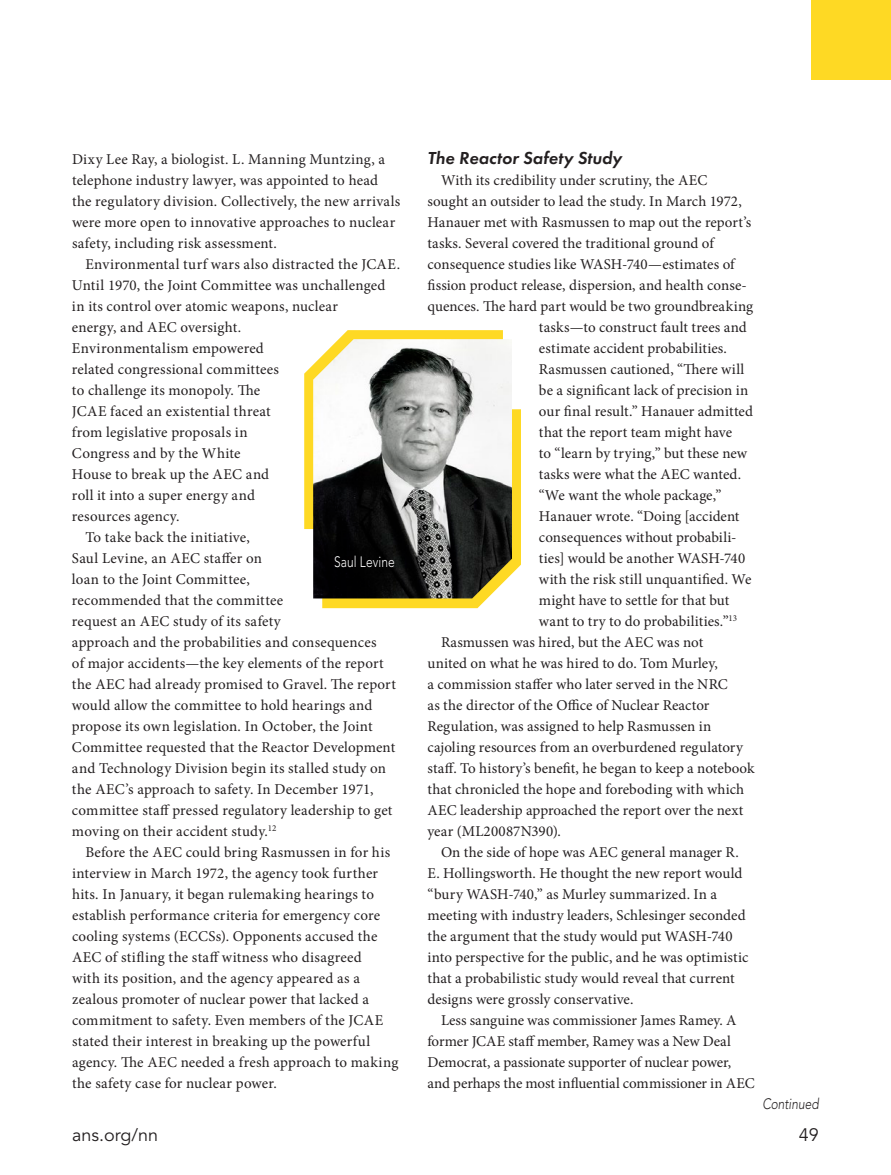
<style>
.page{position:relative;width:891px;height:1175px;background:#fff}
.page>*{position:absolute;margin:0;border:0;box-sizing:border-box;transform-origin:0 0}
.t1{font:italic 600 18px "Futura PT";letter-spacing:.005em;color:#231f20}
.t2{font:18px "Avenir LT Pro";color:#231f20}
.t3{font:15px/21px "Minion Pro";letter-spacing:.01em;color:#231f20}
.t4{font:15px "Minion Pro";letter-spacing:-.01em;color:#231f20}
.t5{font:300 15px "Avenir LT Pro";letter-spacing:.005em;color:#fff;scale:.8 1}
.t6{font:italic 300 15px "Avenir LT Pro";letter-spacing:.005em;color:#231f20;scale:.8 1}
</style>
<div class="page">
<div style="left:811px;top:0;width:80px;height:80px;background:#fed924"></div>
<svg style="left:304px;top:330px;width:217px;height:278px"></svg>
<img style="left:313px;top:339px;width:199px;height:259px">
<p class="t3" style="left:72px;top:148px;width:330px">Dixy Lee Ray, a biologist. L. Manning Muntzing, a telephone industry lawyer, was appointed to head the regulatory division. Collectively, the new arrivals were more open to innovative approaches to nuclear safety, including risk assessment.</p>
<p class="t3" style="left:85px;top:253px;width:316px">Environmental turf wars also distracted the JCAE.</p>
<p class="t3" style="left:72px;top:274px;width:315px">Until 1970, the Joint Committee was unchallenged</p>
<p class="t3" style="left:72px;top:295px;width:268px">in its control over atomic weapons, nuclear</p>
<p class="t3" style="left:72px;top:316px;width:171px">energy, and AEC oversight.</p>
<p class="t3" style="left:72px;top:337px;width:193px">Environmentalism empowered</p>
<p class="t3" style="left:72px;top:358px;width:209px">related congressional committees</p>
<p class="t3" style="left:72px;top:379px;width:190px">to challenge its monopoly. The</p>
<p class="t3" style="left:72px;top:400px;width:200px">JCAE faced an existential threat</p>
<p class="t3" style="left:72px;top:421px;width:177px">from legislative proposals in</p>
<p class="t3" style="left:72px;top:442px;width:170px">Congress and by the White</p>
<p class="t3" style="left:72px;top:463px;width:199px">House to break up the AEC and</p>
<p class="t3" style="left:72px;top:484px;width:184px">roll it into a super energy and</p>
<p class="t3" style="left:72px;top:505px;width:109px">resources agency.</p>
<p class="t3" style="left:85px;top:526px;width:166px">To take back the initiative,</p>
<p class="t3" style="left:72px;top:547px;width:191px">Saul Levine, an AEC staffer on</p>
<p class="t3" style="left:72px;top:568px;width:179px">loan to the Joint Committee,</p>
<p class="t3" style="left:72px;top:589px;width:213px">recommended that the committee</p>
<p class="t3" style="left:72px;top:610px;width:210px">request an AEC study of its safety</p>
<p class="t3" style="left:72px;top:631px;width:306px">approach and the probabilities and consequences</p>
<p class="t3" style="left:72px;top:652px;width:313px">of major accidents—the key elements of the report</p>
<p class="t3" style="left:72px;top:673px;width:326px">the AEC had already promised to Gravel. The report</p>
<p class="t3" style="left:72px;top:694px;width:302px">would allow the committee to hold hearings and</p>
<p class="t3" style="left:72px;top:715px;width:302px">propose its own legislation. In October, the Joint</p>
<p class="t3" style="left:72px;top:736px;width:325px">Committee requested that the Reactor Development</p>
<p class="t3" style="left:72px;top:757px;width:316px">and Technology Division begin its stalled study on</p>
<p class="t3" style="left:72px;top:778px;width:303px">the AEC’s approach to safety. In December 1971,</p>
<p class="t3" style="left:72px;top:799px;width:322px">committee staff pressed regulatory leadership to get</p>
<p class="t3" style="left:72px;top:820px;width:206px">moving on their accident study.<sup>12</sup></p>
<p class="t3" style="left:86px;top:841px;width:306px">Before the AEC could bring Rasmussen in for his</p>
<p class="t3" style="left:72px;top:862px;width:308px">interview in March 1972, the agency took further</p>
<p class="t3" style="left:72px;top:883px;width:303px">hits. In January, it began rulemaking hearings to</p>
<p class="t3" style="left:72px;top:904px;width:310px">establish performance criteria for emergency core</p>
<p class="t3" style="left:72px;top:925px;width:307px">cooling systems (ECCSs). Opponents accused the</p>
<p class="t3" style="left:72px;top:946px;width:291px">AEC of stifling the staff witness who disagreed</p>
<p class="t3" style="left:72px;top:967px;width:289px">with its position, and the agency appeared as a</p>
<p class="t3" style="left:72px;top:988px;width:299px">zealous promoter of nuclear power that lacked a</p>
<p class="t3" style="left:72px;top:1009px;width:313px">commitment to safety. Even members of the JCAE</p>
<p class="t3" style="left:72px;top:1030px;width:300px">stated their interest in breaking up the powerful</p>
<p class="t3" style="left:72px;top:1051px;width:328px">agency. The AEC needed a fresh approach to making</p>
<p class="t3" style="left:72px;top:1072px;width:207px">the safety case for nuclear power.</p>
<p class="t5" style="left:334px;top:553px;width:77px">Saul Levine</p>
<p class="t1" style="left:428px;top:146px;width:196px">The Reactor Safety Study</p>
<p class="t3" style="left:441px;top:169px;width:268px">With its credibility under scrutiny, the AEC</p>
<p class="t3" style="left:428px;top:190px;width:316px">sought an outsider to lead the study. In March 1972,</p>
<p class="t3" style="left:428px;top:211px;width:325px">Hanauer met with Rasmussen to map out the report’s</p>
<p class="t3" style="left:428px;top:232px;width:288px">tasks. Several covered the traditional ground of</p>
<p class="t3" style="left:428px;top:253px;width:309px">consequence studies like WASH-740—estimates of</p>
<p class="t3" style="left:428px;top:274px;width:321px">fission product release, dispersion, and health conse-</p>
<p class="t3" style="left:428px;top:295px;width:327px">quences. The hard part would be two groundbreaking</p>
<p class="t3" style="left:539px;top:316px;width:209px">tasks—to construct fault trees and</p>
<p class="t3" style="left:539px;top:337px;width:190px">estimate accident probabilities.</p>
<p class="t3" style="left:539px;top:358px;width:207px">Rasmussen cautioned, “There will</p>
<p class="t3" style="left:539px;top:379px;width:211px">be a significant lack of precision in</p>
<p class="t3" style="left:539px;top:400px;width:216px">our final result.” Hanauer admitted</p>
<p class="t3" style="left:539px;top:421px;width:195px">that the report team might have</p>
<p class="t3" style="left:539px;top:442px;width:210px">to “learn by trying,” but these new</p>
<p class="t3" style="left:539px;top:463px;width:204px">tasks were what the AEC wanted.</p>
<p class="t3" style="left:539px;top:484px;width:184px">“We want the whole package,”</p>
<p class="t3" style="left:539px;top:505px;width:202px">Hanauer wrote. “Doing [accident</p>
<p class="t3" style="left:539px;top:526px;width:199px">consequences without probabili-</p>
<p class="t3" style="left:539px;top:547px;width:208px">ties] would be another WASH-740</p>
<p class="t3" style="left:539px;top:568px;width:214px">with the risk still unquantified. We</p>
<p class="t3" style="left:539px;top:589px;width:192px">might have to settle for that but</p>
<p class="t3" style="left:539px;top:610px;width:200px">want to try to do probabilities.”<sup>13</sup></p>
<p class="t3" style="left:441px;top:631px;width:264px">Rasmussen was hired, but the AEC was not</p>
<p class="t3" style="left:428px;top:652px;width:292px">united on what he was hired to do. Tom Murley,</p>
<p class="t3" style="left:428px;top:673px;width:302px">a commission staffer who later served in the NRC</p>
<p class="t3" style="left:428px;top:694px;width:284px">as the director of the Office of Nuclear Reactor</p>
<p class="t3" style="left:428px;top:715px;width:285px">Regulation, was assigned to help Rasmussen in</p>
<p class="t3" style="left:428px;top:736px;width:317px">cajoling resources from an overburdened regulatory</p>
<p class="t3" style="left:428px;top:757px;width:329px">staff. To history’s benefit, he began to keep a notebook</p>
<p class="t3" style="left:428px;top:778px;width:318px">that chronicled the hope and foreboding with which</p>
<p class="t3" style="left:428px;top:799px;width:317px">AEC leadership approached the report over the next</p>
<p class="t3" style="left:428px;top:820px;width:135px">year (ML20087N390).</p>
<p class="t3" style="left:441px;top:841px;width:299px">On the side of hope was AEC general manager R.</p>
<p class="t3" style="left:428px;top:862px;width:316px">E. Hollingsworth. He thought the new report would</p>
<p class="t3" style="left:428px;top:883px;width:291px">“bury WASH-740,” as Murley summarized. In a</p>
<p class="t3" style="left:428px;top:904px;width:320px">meeting with industry leaders, Schlesinger seconded</p>
<p class="t3" style="left:428px;top:925px;width:307px">the argument that the study would put WASH-740</p>
<p class="t3" style="left:428px;top:946px;width:322px">into perspective for the public, and he was optimistic</p>
<p class="t3" style="left:428px;top:967px;width:309px">that a probabilistic study would reveal that current</p>
<p class="t3" style="left:428px;top:988px;width:208px">designs were grossly conservative.</p>
<p class="t3" style="left:441px;top:1009px;width:297px">Less sanguine was commissioner James Ramey. A</p>
<p class="t3" style="left:428px;top:1030px;width:305px">former JCAE staff member, Ramey was a New Deal</p>
<p class="t4" style="left:428px;top:1052px;width:305px">Democrat, a passionate supporter of nuclear power,</p>
<p class="t3" style="left:428px;top:1072px;width:329px">and perhaps the most influential commissioner in AEC</p>
<p class="t6" style="left:762px;top:1094px;width:72px">Continued</p>
<p class="t2" style="left:72px;top:1123px;width:88px">ans.org/nn</p>
<p class="t2" style="left:799px;top:1123px;width:22px">49</p>
</div>
